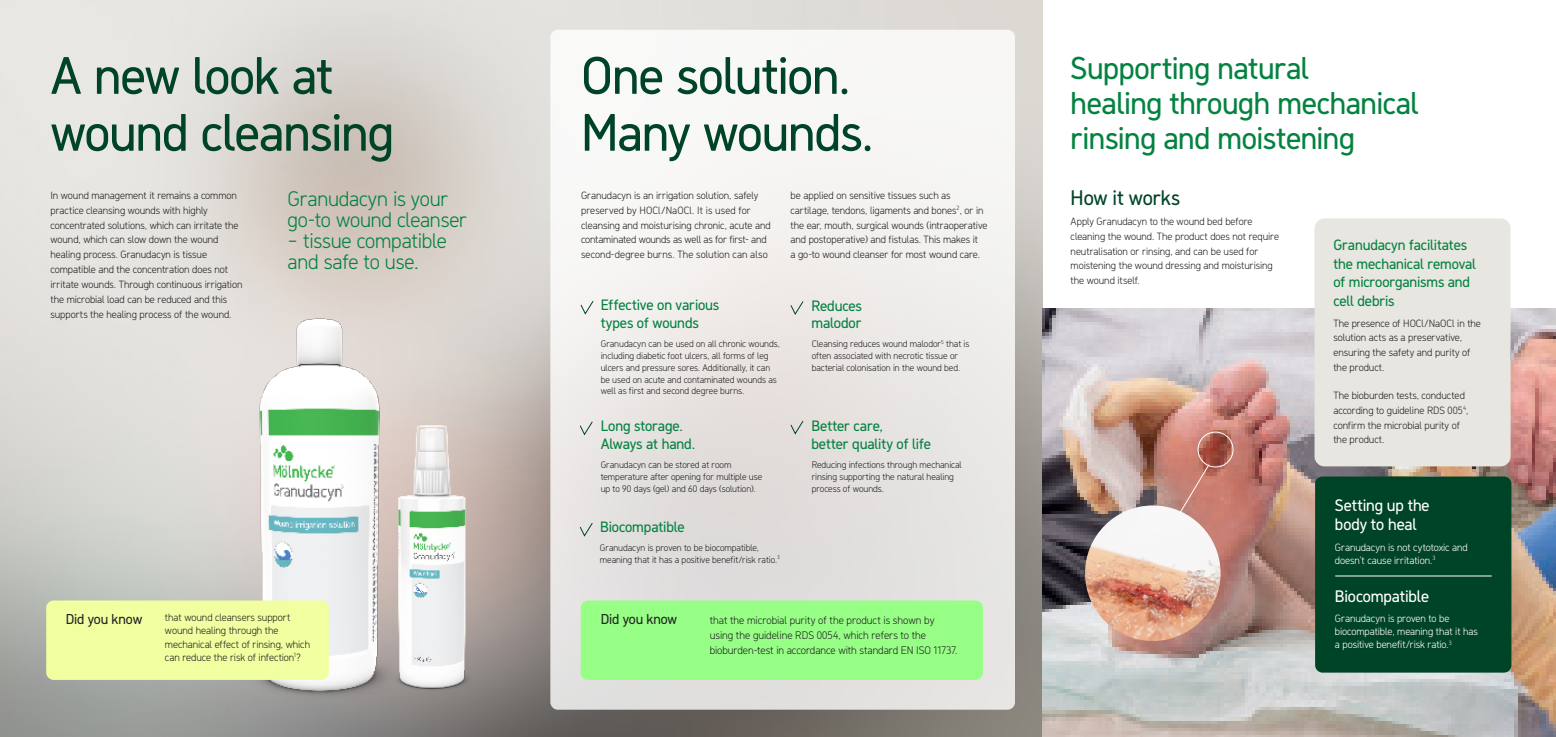
<style>
.page{position:relative;width:1556px;height:737px;background:#fff}
.page>*{position:absolute;margin:0;border:0;box-sizing:border-box;transform-origin:0 0}
.Pull_Out_Text_28_33{font:52.5px/56.9px "Molnlycke Sans";letter-spacing:-.02em;color:#004427}
.Pull_Out_Text_28_33-2{font:31.5px/35px "Molnlycke Sans";letter-spacing:-.015em;color:#048240}
.Text_15_18{font:300 21px/21px "Molnlycke Sans";letter-spacing:-.01em;color:#048240}
.Text_15_18-2{font:21px "Molnlycke Sans";letter-spacing:-.005em;color:#004427}
.Text_15_18-3{font:16.62px/19.2px "Molnlycke Sans";letter-spacing:-.01em;color:#fff}
.Text_15_18-4{font:14.96px/17.3px "Molnlycke Sans";letter-spacing:-.01em;color:#048240}
.Text_15_18-5{font:14.88px/18.4px "Molnlycke Sans";letter-spacing:-.01em;color:#048240}
.Pull_Out_Text_28_33-3{font:14.26px "Molnlycke Sans";letter-spacing:-.01em;color:#232523}
.Pull_Out_Text_28_33-4{font:300 10.94px/15px "Molnlycke Sans";letter-spacing:-.005em;color:#232523}
.Text_15_18-6{font:300 10.5px/14.9px "Molnlycke Sans";letter-spacing:-.005em;color:#232523}
.Text_15_18-7{font:300 10.5px/13.1px "Molnlycke Sans";letter-spacing:-.01em;color:#fff}
.Pull_Out_Text_28_33-5{font:300 10.5px/13.1px "Molnlycke Sans";letter-spacing:-.005em;color:#232523}
.Text_15_18-8{font:300 9.45px/11.8px "Molnlycke Sans";letter-spacing:-.005em;color:#232523}
</style>
<div class="page">
<img style="left:0;top:0;width:1042px;height:737px">
<div style="left:550px;top:30px;width:464px;height:679px;background:linear-gradient(to bottom,#fbf9f8,#dddcd9);border-radius:7px"></div>
<svg style="left:580px;top:300px;width:14px;height:15px"></svg>
<svg style="left:579px;top:522px;width:14px;height:15px"></svg>
<svg style="left:790px;top:300px;width:14px;height:15px"></svg>
<svg style="left:579px;top:421px;width:14px;height:15px"></svg>
<svg style="left:790px;top:420px;width:14px;height:15px"></svg>
<img style="left:235px;top:306px;width:166px;height:408px">
<img style="left:390px;top:421px;width:91px;height:304px">
<img style="left:1042px;top:308px;width:513px;height:429px">
<div style="left:46px;top:600px;width:283px;height:80px;background:#f2ffa0;border-radius:7px"></div>
<div style="left:580px;top:600px;width:402px;height:80px;background:#97ff86;border-radius:7px"></div>
<img style="left:1084px;top:505px;width:136px;height:136px;border-radius:68px">
<div style="left:1314px;top:476px;width:197px;height:196px;background:#004427;border-radius:7px"></div>
<hr style="left:1335px;top:576px;width:156px;height:1px;background:#fff">
<div style="left:1314px;top:218px;width:196px;height:248px;background:#e8e6e1;border-radius:10px"></div>
<svg style="left:1178px;top:463px;width:32px;height:51px;background:#c78376"></svg>
<div style="left:1197px;top:431px;width:36px;height:36px;border:1px solid #fff;border-radius:50%"></div>
<p class="Pull_Out_Text_28_33" style="left:51px;top:46px;width:345px">A new look at wound cleansing</p>
<p class="Text_15_18-6" style="left:51px;top:188px;width:193px">In wound management it remains a common practice cleansing wounds with highly concentrated solutions, which can irritate the wound, which can slow down the wound healing process. Granudacyn is tissue compatible and the concentration does not irritate wounds. Through continuous irrigation the microbial load can be reduced and this supports the healing process of the wound.</p>
<p class="Text_15_18" style="left:287px;top:188px;width:181px">Granudacyn is your go-to wound cleanser</p>
<p class="Text_15_18" style="left:287px;top:230px;width:161px">– tissue compatible and safe to use.</p>
<p class="Pull_Out_Text_28_33" style="left:581px;top:46px;width:294px">One solution.<br>Many wounds.</p>
<p class="Text_15_18-6" style="left:581px;top:188px;width:191px">Granudacyn is an irrigation solution, safely preserved by HOCl/NaOCl. It is used for cleansing and moisturising chronic, acute and contaminated wounds as well as for first- and second-degree burns. The solution can also</p>
<p class="Text_15_18-6" style="left:790px;top:188px;width:198px">be applied on sensitive tissues such as cartilage, tendons, ligaments and bones<sup>2</sup>, or in the ear, mouth, surgical wounds (intraoperative and postoperative) and fistulas. This makes it<br>a go-to wound cleanser for most wound care.</p>
<p class="Text_15_18-4" style="left:600px;top:296px;width:120px">Effective on various types of wounds</p>
<p class="Text_15_18-4" style="left:811px;top:297px;width:52px">Reduces malodor</p>
<p class="Text_15_18-8" style="left:600px;top:338px;width:180px">Granudacyn can be used on all chronic wounds, including diabetic foot ulcers, all forms of leg ulcers and pressure sores. Additionally, it can be used on acute and contaminated wounds as well as first and second degree burns.</p>
<p class="Text_15_18-4" style="left:600px;top:417px;width:96px">Long storage.<br>Always at hand.</p>
<p class="Text_15_18-8" style="left:600px;top:459px;width:163px">Granudacyn can be stored at room temperature after opening for multiple use up to 90 days (gel) and 60 days (solution).</p>
<p class="Text_15_18-4" style="left:600px;top:518px;width:86px">Biocompatible</p>
<p class="Text_15_18-8" style="left:600px;top:541px;width:181px">Granudacyn is proven to be biocompatible, meaning that it has a positive benefit/risk ratio.<sup>3</sup></p>
<p class="Text_15_18-8" style="left:811px;top:338px;width:159px">Cleansing reduces wound malodor<sup>5</sup> that is often associated with necrotic tissue or bacterial colonisation in the wound bed.</p>
<p class="Text_15_18-4" style="left:811px;top:417px;width:121px">Better care,<br>better quality of life</p>
<p class="Text_15_18-8" style="left:811px;top:459px;width:152px">Reducing infections through mechanical rinsing supporting the natural healing process of wounds.</p>
<p class="Pull_Out_Text_28_33-3" style="left:66px;top:610px;width:78px">Did you know</p>
<p class="Pull_Out_Text_28_33-5" style="left:165px;top:611px;width:127px">that wound cleansers support</p>
<p class="Pull_Out_Text_28_33-3" style="left:600px;top:610px;width:78px">Did you know</p>
<p class="Pull_Out_Text_28_33-5" style="left:165px;top:624px;width:147px">wound healing through the mechanical effect of rinsing, which can reduce the risk of infection<sup>1</sup>?</p>
<p class="Pull_Out_Text_28_33-4" style="left:709px;top:613px;width:249px">that the microbial purity of the product is shown by using the guideline RDS 0054, which refers to the bioburden-test in accordance with standard EN ISO 11737.</p>
<p class="Pull_Out_Text_28_33-2" style="left:1070px;top:50px;width:349px">Supporting natural<br>healing through mechanical rinsing and moistening</p>
<p class="Text_15_18-2" style="left:1070px;top:185px;width:111px">How it works</p>
<p class="Text_15_18-6" style="left:1070px;top:214px;width:210px">Apply Granudacyn to the wound bed before cleaning the wound. The product does not require neutralisation or rinsing, and can be used for moistening the wound dressing and moisturising the wound itself.</p>
<p class="Text_15_18-5" style="left:1333px;top:236px;width:144px">Granudacyn facilitates the mechanical removal of microorganisms and cell debris</p>
<p class="Text_15_18-6" style="left:1333px;top:315px;width:149px">The presence of HOCl/NaOCl in the solution acts as a preservative, ensuring the safety and purity of the product.</p>
<p class="Text_15_18-6" style="left:1333px;top:387px;width:136px">The bioburden tests, conducted according to guideline RDS 005<sup>4</sup>, confirm the microbial purity of the product.</p>
<p class="Text_15_18-3" style="left:1334px;top:495px;width:96px">Setting up the body to heal</p>
<p class="Text_15_18-7" style="left:1334px;top:540px;width:134px">Granudacyn is not cytotoxic and doesn’t cause irritation.<sup>3</sup></p>
<p class="Text_15_18-3" style="left:1334px;top:586px;width:96px">Biocompatible</p>
<p class="Text_15_18-7" style="left:1334px;top:611px;width:144px">Granudacyn is proven to be biocompatible, meaning that it has a positive benefit/risk ratio.<sup>3</sup></p>
</div>
